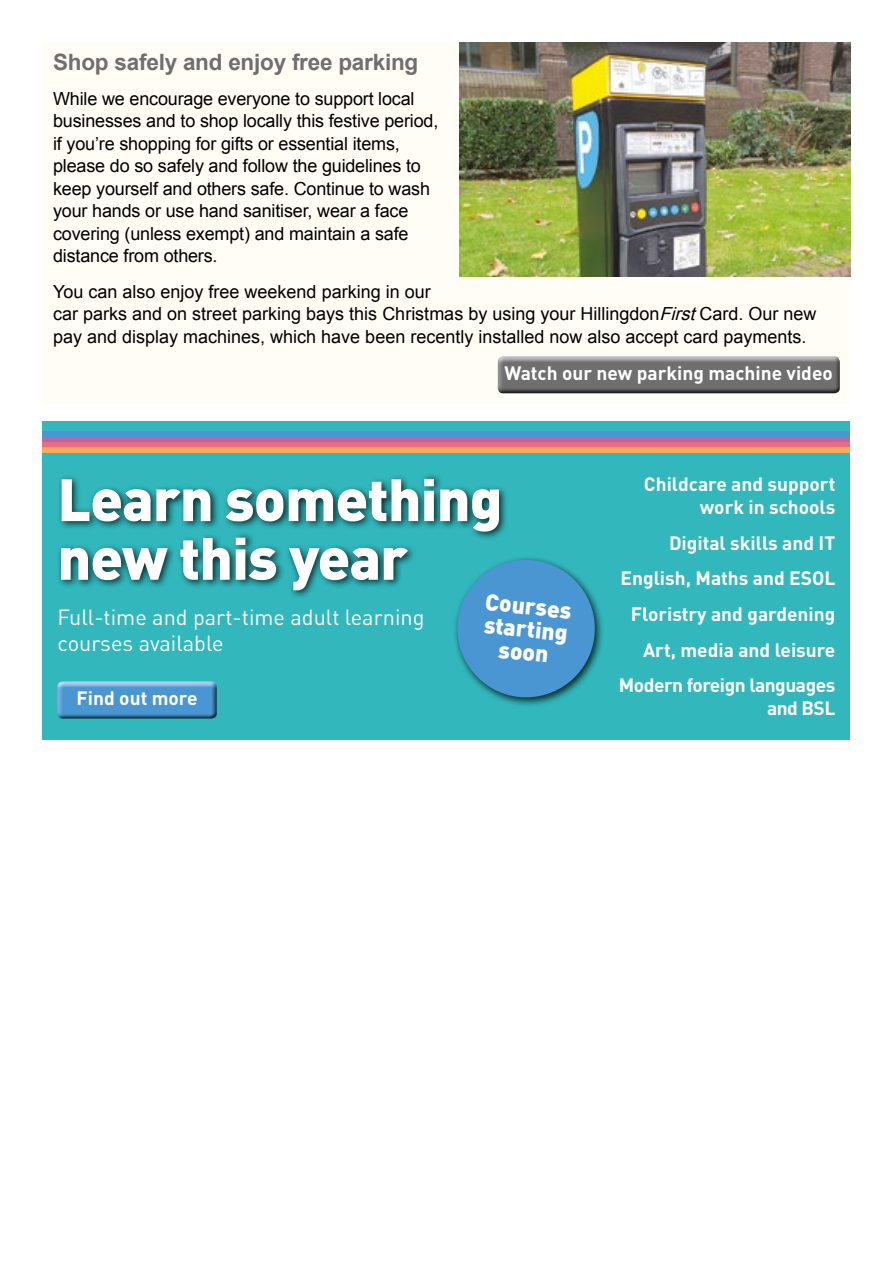
<style>
.page{position:relative;width:893px;height:1263px;background:#fff}
.page>*{position:absolute;margin:0;border:0;box-sizing:border-box;transform-origin:0 0}
.t1{font:900 58.65px/58.7px "DINOT";letter-spacing:-.015em;color:#fff}
.t2{font:900 22.95px/23px "DINOT";color:#fff;text-align:center}
.t3{font:700 22.5px "Arial";letter-spacing:-.01em;color:#706f6f}
.t4{font:21.75px/26px "DINOT";color:#fff}
.t5{font:700 19.2px/35.7px "DINOT";color:#fff;text-align:right}
.t6{font:18px/22.5px "Arial";letter-spacing:-.01em;color:#000}
.s1{font-style:italic}
</style>
<div class="page">
<div style="left:43px;top:43px;width:807px;height:361px;background:#fffdf6"></div>
<img style="left:459px;top:43px;width:391px;height:233px">
<div style="left:494px;top:355px;width:351px;height:40px;background:#000;opacity:.75"></div>
<div style="left:43px;top:421px;width:807px;height:319px;background:#31b7bc"></div>
<div style="left:54px;top:681px;width:168px;height:39px;background:#000;opacity:.75"></div>
<div style="left:57px;top:473px;width:451px;height:126px;background:#000;opacity:.75"></div>
<div style="left:453px;top:556px;width:152px;height:151px;background:#000;opacity:.75"></div>
<svg style="left:454px;top:556px;width:144px;height:145px"></svg>
<div style="left:43px;top:432px;width:807px;height:5px;background:#4a96d2"></div>
<div style="left:43px;top:437px;width:807px;height:5px;background:#bb66a5"></div>
<div style="left:43px;top:442px;width:807px;height:6px;background:#ed6c84"></div>
<div style="left:43px;top:448px;width:807px;height:5px;background:#f7ab59"></div>
<p class="t3" style="left:53px;top:47px;width:367px">Shop safely and enjoy free parking</p>
<p class="t6" style="left:53px;top:87px;width:387px">While we encourage everyone to support local businesses and to shop locally this festive period, if you’re shopping for gifts or essential items, please do so safely and follow the guidelines to keep yourself and others safe. Continue to wash your hands or use hand sanitiser, wear a face covering (unless exempt) and maintain a safe distance from others.</p>
<p class="t6" style="left:53px;top:280px;width:765px">You can also enjoy free weekend parking in our<br>car parks and on street parking bays this Christmas by using your Hillingdon<span class="s1">First</span>Card. Our new pay and display machines, which have been recently installed now also accept card payments.</p>
<p class="t5" style="left:504px;top:354px;width:330px">Watch our new parking machine video</p>
<h1 class="t1" style="left:57px;top:468px;width:447px">Learn something new this year</h1>
<p class="t2" style="left:487px;top:589px;width:88px;rotate:6deg">Courses starting soon</p>
<p class="t4" style="left:57px;top:603px;width:369px">Full-time and part-time adult learning courses available</p>
<p class="t5" style="left:77px;top:680px;width:122px">Find out more</p>
<p class="t5" style="left:644px;top:472px;width:193px;line-height:23px">Childcare and support work in schools</p>
<p class="t5" style="left:619px;top:524px;width:218px">Digital skills and IT<br>English, Maths and ESOL<br>Floristry and gardening<br>Art, media and leisure<br>Modern foreign languages</p>
<p class="t5" style="left:767px;top:690px;width:70px">and BSL</p>
</div>
